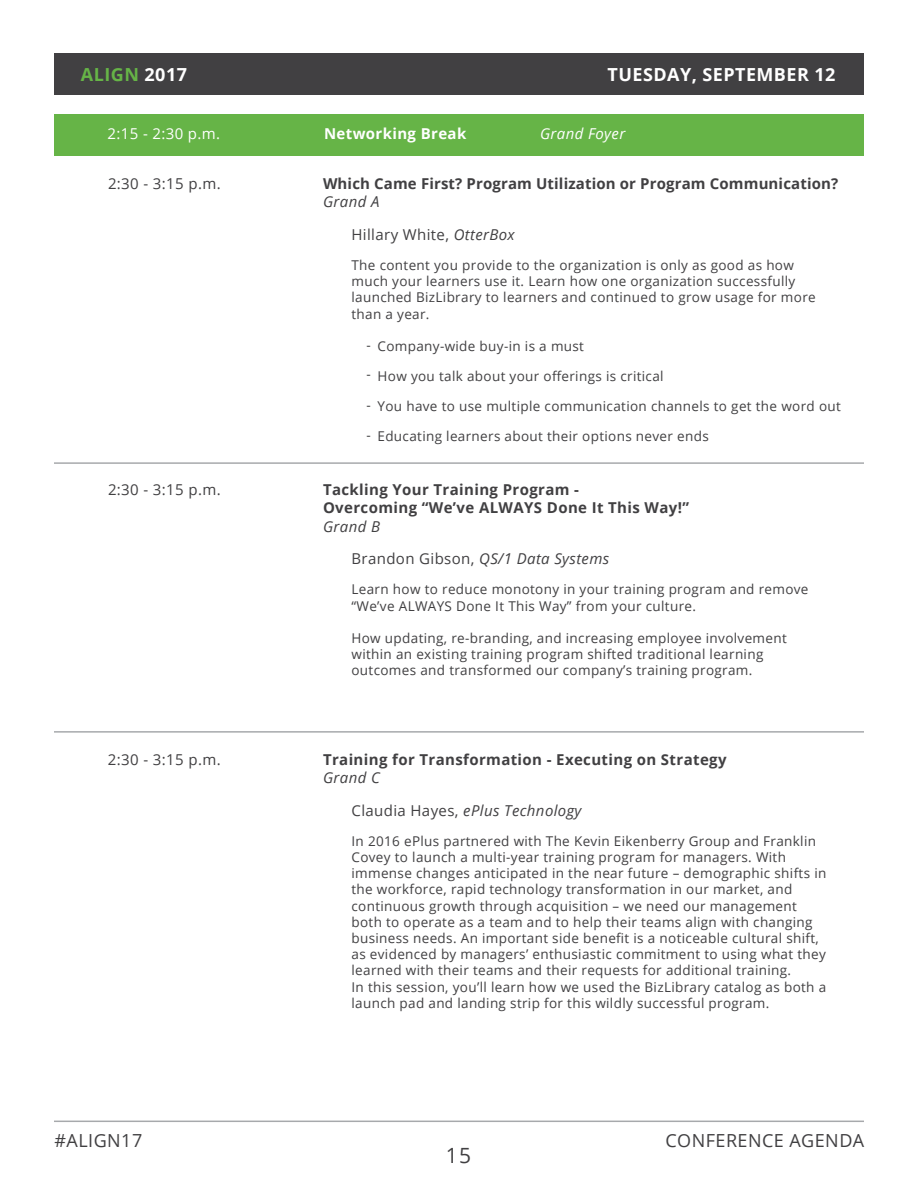
<style>
.page{position:relative;width:918px;height:1188px;background:#fff}
.page>*{position:absolute;margin:0;border:0;box-sizing:border-box;transform-origin:0 0}
.t1{font:21px "Open Sans";color:#414042}
.t2{font:18px "Open Sans";letter-spacing:.025em;color:#414042}
.t3{font:700 18px "Open Sans";letter-spacing:.025em;color:#fff}
.t4{font:700 18px "Open Sans";letter-spacing:.025em;color:#66b447}
.t5{font:700 15px/18px "Open Sans";letter-spacing:.025em;color:#414042}
.t6{font:italic 15px "Open Sans";letter-spacing:.025em;color:#414042}
.t7{font:15px "Open Sans";letter-spacing:.025em;color:#414042}
.t8{font:700 15px "Open Sans";letter-spacing:.025em;color:#fff}
.t9{font:15px "Open Sans";color:#fff}
.t10{font:italic 15px "Open Sans";letter-spacing:.025em;color:#fff}
.t11{font:13.5px/16.2px "Open Sans";letter-spacing:.025em;color:#414042}
.s1{color:#fff}
.s2{font-style:italic}
.s3{font-style:normal}
</style>
<div class="page">
<hr style="left:54px;top:462px;width:810px;height:2px;background:#a7a9ac">
<hr style="left:54px;top:731px;width:810px;height:2px;background:#a7a9ac">
<div style="left:54px;top:53px;width:810px;height:42px;background:#414042"></div>
<hr style="left:54px;top:1121px;width:810px;height:1px;background:#a7a9ac">
<div style="left:54px;top:114px;width:810px;height:42px;background:#66b447"></div>
<h2 class="t4" style="left:81px;top:62px;width:108px">ALIGN <span class="s1">2017</span></h2>
<h2 class="t3" style="left:608px;top:62px;width:229px">TUESDAY, SEPTEMBER 12</h2>
<p class="t9" style="left:107px;top:123px;width:114px">2:15 - 2:30 p.m.</p>
<p class="t8" style="left:324px;top:123px;width:144px">Networking Break</p>
<p class="t10" style="left:540px;top:123px;width:87px">Grand Foyer</p>
<p class="t7" style="left:108px;top:173px;width:114px">2:30 - 3:15 p.m.</p>
<p class="t5" style="left:323px;top:174px;width:517px">Which Came First? Program Utilization or Program Communication?</p>
<p class="t7" style="left:352px;top:224px;width:165px">Hillary White, <span class="s2">OtterBox</span></p>
<p class="t11" style="left:352px;top:257px;width:466px">The content you provide to the organization is only as good as how much your learners use it. Learn how one organization successfully launched BizLibrary to learners and continued to grow usage for more than a year.</p>
<p class="t6" style="left:323px;top:192px;width:58px">Grand A</p>
<p class="t11" style="left:378px;top:338px;width:208px">Company-wide buy-in is a must</p>
<p class="t11" style="left:378px;top:368px;width:288px">How you talk about your offerings is critical</p>
<p class="t11" style="left:378px;top:398px;width:465px">You have to use multiple communication channels to get the word out</p>
<p class="t11" style="left:378px;top:428px;width:333px">Educating learners about their options never ends</p>
<p class="t11" style="left:367px;top:330px;width:6px;line-height:29.5px">- -</p>
<p class="t11" style="left:367px;top:396px;width:6px">-</p>
<p class="t11" style="left:367px;top:426px;width:6px">-</p>
<p class="t7" style="left:108px;top:479px;width:114px">2:30 - 3:15 p.m.</p>
<p class="t5" style="left:323px;top:480px;width:368px">Tackling Your Training Program -<br>Overcoming “We’ve ALWAYS Done It This Way!”</p>
<p class="t6" style="left:352px;top:548px;width:259px"><span class="s3">Brandon Gibson,</span> QS/1 Data Systems</p>
<p class="t11" style="left:352px;top:581px;width:459px">Learn how to reduce monotony in your training program and remove “We’ve ALWAYS Done It This Way” from your culture.</p>
<p class="t11" style="left:352px;top:630px;width:437px">How updating, re-branding, and increasing employee involvement within an existing training program shifted traditional learning outcomes and transformed our company’s training program.</p>
<p class="t6" style="left:323px;top:516px;width:58px">Grand B</p>
<p class="t7" style="left:108px;top:749px;width:114px">2:30 - 3:15 p.m.</p>
<p class="t5" style="left:323px;top:750px;width:405px">Training for Transformation - Executing on Strategy</p>
<p class="t6" style="left:352px;top:800px;width:232px"><span class="s3">Claudia Hayes,</span> ePlus Technology</p>
<p class="t11" style="left:352px;top:833px;width:476px">In 2016 ePlus partnered with The Kevin Eikenberry Group and Franklin Covey to launch a multi-year training program for managers. With immense changes anticipated in the near future – demographic shifts in the workforce, rapid technology transformation in our market, and continuous growth through acquisition – we need our management both to operate as a team and to help their teams align with changing business needs. An important side benefit is a noticeable cultural shift, as evidenced by managers’ enthusiastic commitment to using what they learned with their teams and their requests for additional training.<br>In this session, you’ll learn how we used the BizLibrary catalog as both a launch pad and landing strip for this wildly successful program.</p>
<p class="t6" style="left:323px;top:767px;width:58px">Grand C</p>
<h2 class="t2" style="left:55px;top:1128px;width:89px">#ALIGN17</h2>
<h2 class="t2" style="left:666px;top:1128px;width:200px">CONFERENCE AGENDA</h2>
<h1 class="t1" style="left:446px;top:1141px;width:27px">15</h1>
</div>
